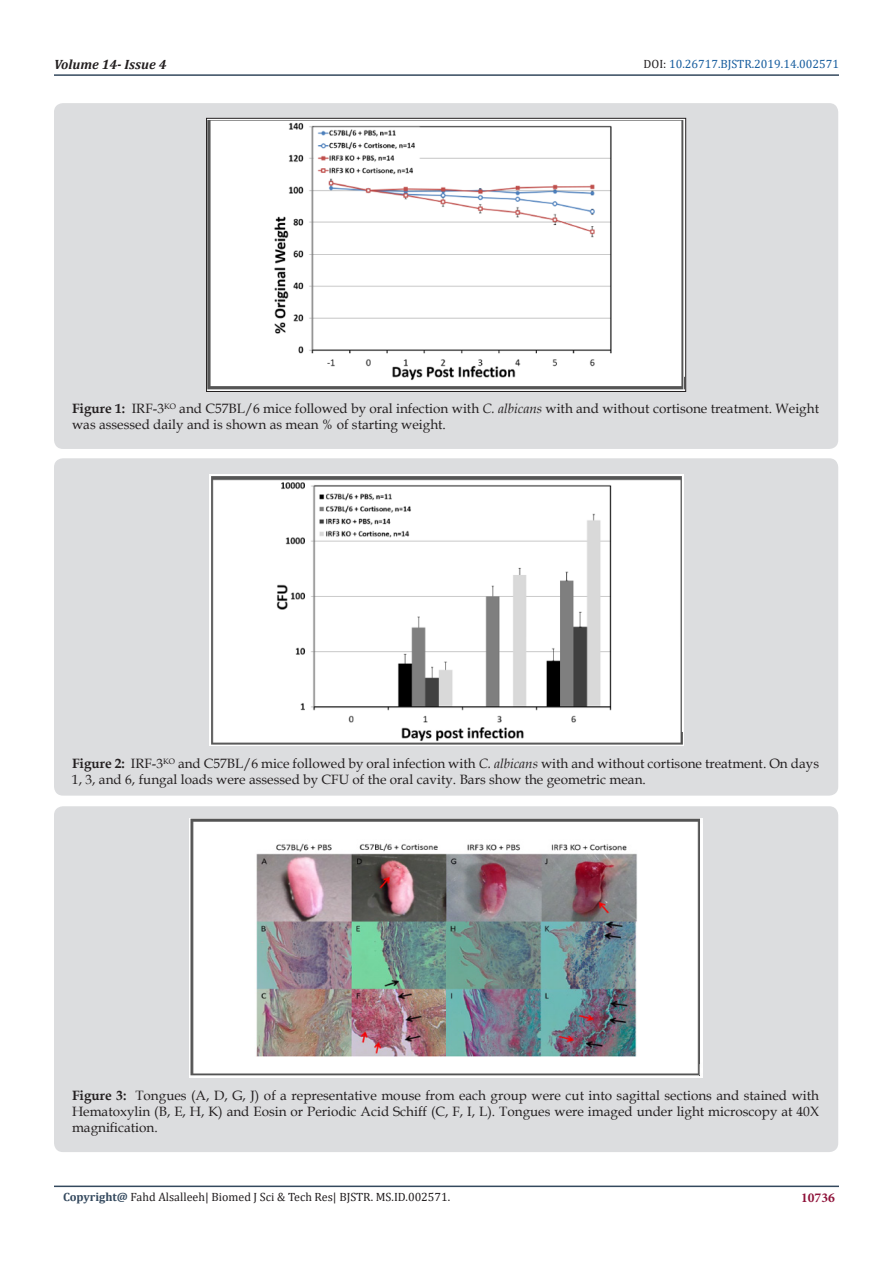
<style>
.page{position:relative;width:893px;height:1263px;background:#fff}
.page>*{position:absolute;margin:0;border:0;box-sizing:border-box;transform-origin:0 0}
.t1{font:13.5px/16.2px "Book Antiqua";color:#231f20}
.t2{font:italic 700 13.5px "Cambria";color:#231f20}
.t3{font:700 13.5px "Minion Pro";color:#8f133a}
.t4{font:12px "Cambria";color:#231f20}
.t5{font:12px "Cambria";color:#175d9e}
.s1{color:#231f20}
.s2{font-weight:700}
.s3{font-style:italic}
.s4{font-weight:700;color:#34495e}
</style>
<div class="page">
<hr style="left:54px;top:74px;width:785px;height:2px;background:#34495e">
<hr style="left:54px;top:1185px;width:785px;height:2px;background:#34495e">
<div style="left:54px;top:103px;width:784px;height:346px;background:#dcdddf;border-radius:9px"></div>
<img style="left:208px;top:120px;width:476px;height:270px">
<div style="left:206px;top:118px;width:480px;height:274px;border:1px solid #231f20"></div>
<div style="left:54px;top:458px;width:784px;height:338px;background:#dcdddf;border-radius:9px"></div>
<img style="left:209px;top:475px;width:474px;height:271px">
<div style="left:54px;top:806px;width:784px;height:346px;background:#dcdddf;border-radius:9px"></div>
<img style="left:190px;top:818px;width:513px;height:260px">
<p class="t2" style="left:54px;top:55px;width:114px">Volume 14- Issue 4</p>
<p class="t5" style="left:643px;top:57px;width:197px"><span class="s1">DOI:</span> 10.26717.BJSTR.2019.14.002571</p>
<p class="t1" style="left:72px;top:400px;width:749px"><span class="s2">Figure 1:</span> IRF-3<sup>KO</sup> and C57BL/6 mice followed by oral infection with <span class="s3">C. albicans</span> with and without cortisone treatment. Weight was assessed daily and is shown as mean % of starting weight.</p>
<p class="t1" style="left:72px;top:755px;width:748px"><span class="s2">Figure 2:</span> IRF-3<sup>KO</sup> and C57BL/6 mice followed by oral infection with <span class="s3">C. albicans</span> with and without cortisone treatment. On days<br>1, 3, and 6, fungal loads were assessed by CFU of the oral cavity. Bars show the geometric mean.</p>
<p class="t1" style="left:72px;top:1087px;width:749px;text-align:justify"><span class="s2">Figure 3:</span> Tongues (A, D, G, J) of a representative mouse from each group were cut into sagittal sections and stained with Hematoxylin (B, E, H, K) and Eosin or Periodic Acid Schiff (C, F, I, L). Tongues were imaged under light microscopy at 40X magnification.</p>
<p class="t4" style="left:63px;top:1190px;width:389px"><span class="s4">Copyright@</span> Fahd Alsalleeh| Biomed J Sci &amp; Tech Res| BJSTR. MS.ID.002571.</p>
<p class="t3" style="left:801px;top:1188px;width:35px">10736</p>
</div>
